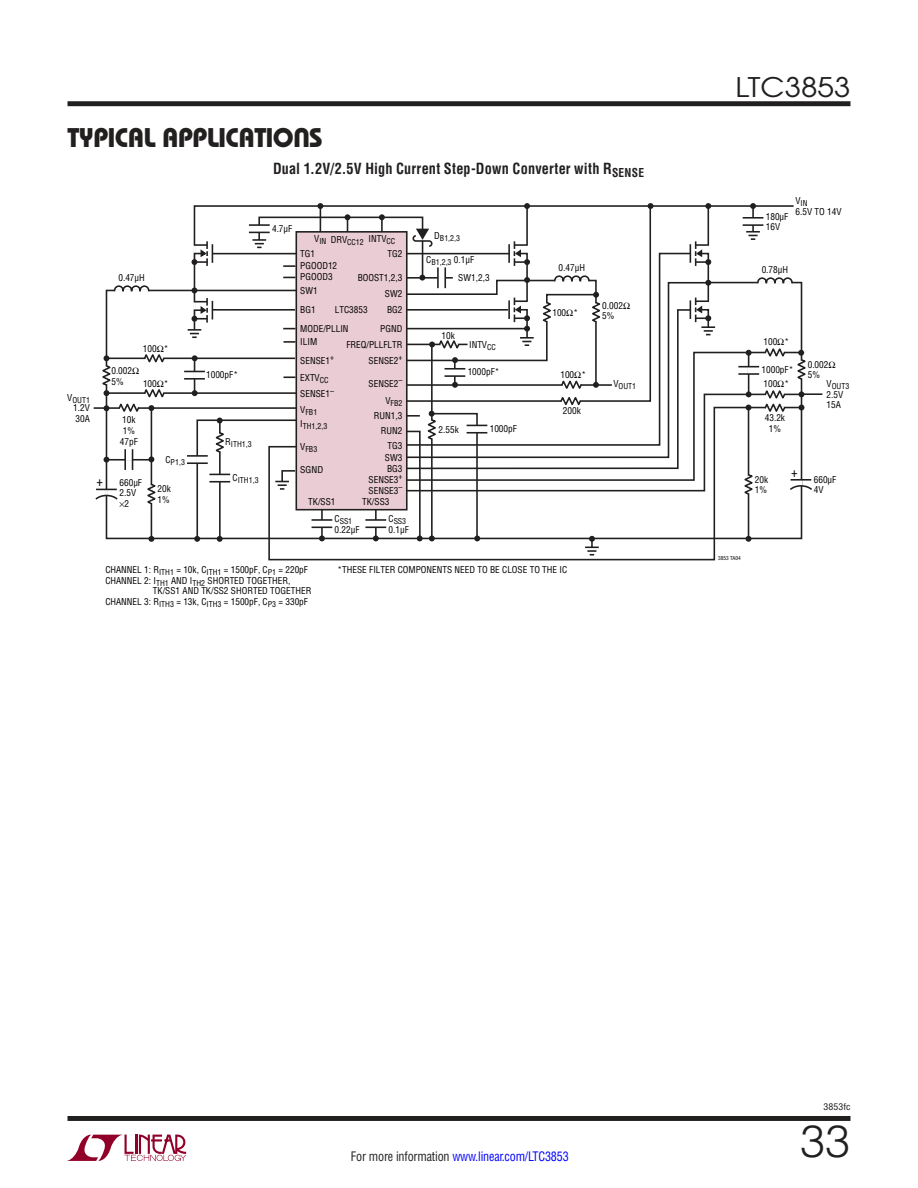
<style>
.page{position:relative;width:918px;height:1188px;background:#fff}
.page>*{position:absolute;margin:0;border:0;box-sizing:border-box;transform-origin:0 0}
.t1{font:300 45px "Helvetica";color:#221f1f}
.t2{font:27px "Linear Bauhaus";letter-spacing:-.02em;color:#221f1f}
.t3{font:27px "Avant Garde";color:#221f1f;scale:1.1 1}
.t4{font:700 15px "Linear Helv Cond";letter-spacing:.015em;color:#221f1f;scale:.95 1}
.t5{font:13.2px "Linear Helv Cond";color:#000}
.t6{font:12.75px "Linear Helv Cond";letter-spacing:-.01em;color:#00f;scale:.95 1}
.t7{font:9.3px/10.6px "Linear Helv Cond";color:#000}
.t8{font:9.3px "Linear Helv Cond";color:#000;scale:1.04 1}
.t9{font:9px "Linear Helv Cond";color:#221f1f;scale:1.1 1}
.t10{font:7.95px "Linear Helv Cond";color:#000}
.t11{font:5.25px "Linear Helv Cond";color:#000}
.s1{color:#221f1f}
</style>
<div class="page">
<svg style="left:67px;top:1135px;width:119px;height:26px"></svg>
<div style="left:68px;top:1116px;width:783px;height:5px;background:#221f1f"></div>
<div style="left:68px;top:101px;width:783px;height:5px;background:#221f1f"></div>
<svg style="left:105px;top:289px;width:79px;height:251px"></svg>
<hr style="left:108px;top:358px;width:187px;height:1px;background:#221f1f">
<hr style="left:109px;top:392px;width:187px;height:2px;background:#221f1f">
<hr style="left:108px;top:407px;width:188px;height:2px;background:#221f1f">
<hr style="left:151px;top:408px;width:1px;height:131px;background:#221f1f">
<svg style="left:268px;top:556px;width:448px;height:5px"></svg>
<svg style="left:144px;top:482px;width:15px;height:24px"></svg>
<svg style="left:104px;top:457px;width:5px;height:6px"></svg>
<svg style="left:148px;top:456px;width:6px;height:6px"></svg>
<svg style="left:148px;top:536px;width:6px;height:6px"></svg>
<hr style="left:124px;top:449px;width:2px;height:21px;background:#221f1f">
<svg style="left:125px;top:449px;width:8px;height:21px"></svg>
<svg style="left:94px;top:351px;width:72px;height:64px"></svg>
<svg style="left:113px;top:285px;width:37px;height:8px"></svg>
<svg style="left:184px;top:203px;width:638px;height:353px"></svg>
<hr style="left:738px;top:373px;width:21px;height:2px;background:#221f1f">
<svg style="left:95px;top:489px;width:29px;height:18px"></svg>
<h2 class="t2" style="left:68px;top:122px;width:257px">TYPICAL APPLICATIONS</h2>
<h3 class="t4" style="left:273px;top:163px;width:392px">Dual 1.2V/2.5V High Current Step-Down Converter with R<sub>SENSE</sub></h3>
<p class="t7" style="left:272px;top:224px;width:22px">4.7µF</p>
<p class="t7" style="left:314px;top:234px;width:83px">V<sub>IN</sub> DRV<sub>CC12</sub> INTV<sub>CC</sub></p>
<p class="t10" style="left:434px;top:235px;width:27px"><sup>D</sup>B1,2,3</p>
<h2 class="t3" style="left:736px;top:72px;width:106px">LTC3853</h2>
<p class="t10" style="left:795px;top:200px;width:14px"><sup>V</sup>IN</p>
<p class="t7" style="left:795px;top:207px;width:48px">6.5V TO 14V</p>
<p class="t7" style="left:766px;top:212px;width:24px">180µF<br>16V</p>
<p class="t7" style="left:118px;top:273px;width:28px">0.47µH</p>
<p class="t10" style="left:67px;top:397px;width:24px"><sup>V</sup>OUT1</p>
<p class="t7" style="left:73px;top:403px;width:18px">1.2V<br>30A</p>
<p class="t7" style="left:143px;top:344px;width:27px">100Ω*</p>
<p class="t7" style="left:143px;top:379px;width:27px">100Ω*</p>
<p class="t7" style="left:111px;top:366px;width:29px">0.002Ω<br>5%</p>
<p class="t7" style="left:122px;top:415px;width:15px">10k<br>1%</p>
<p class="t7" style="left:206px;top:370px;width:33px">1000pF*</p>
<p class="t7" style="left:300px;top:249px;width:16px">TG1</p>
<p class="t7" style="left:388px;top:249px;width:16px">TG2</p>
<p class="t7" style="left:358px;top:273px;width:46px">BOOST1,2,3</p>
<p class="t7" style="left:300px;top:286px;width:19px">SW1</p>
<p class="t7" style="left:385px;top:289px;width:19px">SW2</p>
<p class="t7" style="left:300px;top:305px;width:17px">BG1</p>
<p class="t7" style="left:387px;top:305px;width:17px">BG2</p>
<p class="t7" style="left:300px;top:261px;width:39px">PGOOD12</p>
<p class="t7" style="left:300px;top:272px;width:34px">PGOOD3</p>
<p class="t7" style="left:300px;top:300px;width:69px;line-height:19.5px;text-indent:35px">LTC3853<br>MODE/PLLIN</p>
<p class="t7" style="left:380px;top:324px;width:24px">PGND</p>
<p class="t7" style="left:300px;top:337px;width:18px">ILIM</p>
<p class="t7" style="left:346px;top:340px;width:58px">FREQ/PLLFLTR</p>
<p class="t7" style="left:300px;top:352px;width:35px;line-height:17.2px">SENSE1<sup>+<br></sup>EXTV<sub>CC</sub></p>
<p class="t7" style="left:369px;top:356px;width:35px">SENSE2<sup>+</sup></p>
<p class="t7" style="left:300px;top:389px;width:35px">SENSE1<sup>–</sup></p>
<p class="t7" style="left:369px;top:379px;width:35px">SENSE2<sup>–</sup></p>
<p class="t10" style="left:385px;top:400px;width:19px"><sup>V</sup>FB2</p>
<p class="t10" style="left:300px;top:409px;width:19px"><sup>V</sup>FB1</p>
<p class="t7" style="left:374px;top:411px;width:30px">RUN1,3</p>
<p class="t10" style="left:300px;top:423px;width:29px"><sup>I</sup>TH1,2,3</p>
<p class="t7" style="left:381px;top:426px;width:23px">RUN2</p>
<p class="t7" style="left:458px;top:252px;width:33px;line-height:17.7px;text-indent:-32px">C<sub>B1,2,3</sub> 0.1µF<br>SW1,2,3</p>
<p class="t7" style="left:442px;top:331px;width:15px">10k</p>
<p class="t7" style="left:469px;top:340px;width:28px">INTV<sub>CC</sub></p>
<p class="t7" style="left:559px;top:263px;width:28px">0.47µH</p>
<p class="t7" style="left:552px;top:308px;width:27px">100Ω*</p>
<p class="t7" style="left:602px;top:301px;width:29px">0.002Ω<br>5%</p>
<p class="t7" style="left:762px;top:265px;width:28px">0.78µH</p>
<p class="t7" style="left:763px;top:337px;width:27px">100Ω*</p>
<p class="t7" style="left:439px;top:425px;width:22px">2.55k</p>
<p class="t7" style="left:468px;top:367px;width:33px">1000pF*</p>
<p class="t7" style="left:761px;top:365px;width:33px">1000pF*</p>
<p class="t7" style="left:560px;top:370px;width:27px">100Ω*</p>
<p class="t7" style="left:563px;top:406px;width:19px">200k</p>
<p class="t7" style="left:763px;top:379px;width:27px">100Ω*</p>
<p class="t10" style="left:613px;top:383px;width:24px"><sup>V</sup>OUT1</p>
<p class="t7" style="left:765px;top:413px;width:22px;text-align:center">43.2k<br>1%</p>
<p class="t7" style="left:490px;top:424px;width:29px">1000pF</p>
<p class="t7" style="left:808px;top:360px;width:29px">0.002Ω<br>5%</p>
<p class="t10" style="left:827px;top:383px;width:24px"><sup>V</sup>OUT3</p>
<p class="t7" style="left:827px;top:390px;width:18px">2.5V<br>15A</p>
<p class="t10" style="left:225px;top:441px;width:28px"><sup>R</sup>ITH1,3</p>
<p class="t7" style="left:120px;top:437px;width:19px">47pF</p>
<p class="t7" style="left:388px;top:441px;width:16px">TG3</p>
<p class="t7" style="left:387px;top:464px;width:17px">BG3</p>
<p class="t10" style="left:300px;top:446px;width:19px"><sup>V</sup>FB3</p>
<p class="t7" style="left:385px;top:453px;width:19px">SW3</p>
<p class="t10" style="left:166px;top:459px;width:21px"><sup>C</sup>P1,3</p>
<p class="t8" style="left:300px;top:466px;width:24px">SGND</p>
<h3 class="t5" style="left:791px;top:466px;width:8px">+</h3>
<p class="t10" style="left:233px;top:477px;width:28px"><sup>C</sup>ITH1,3</p>
<p class="t7" style="left:369px;top:475px;width:35px">SENSE3<sup>+</sup></p>
<h3 class="t5" style="left:97px;top:476px;width:8px">+</h3>
<p class="t7" style="left:814px;top:475px;width:24px">660µF<br>4V</p>
<p class="t7" style="left:755px;top:475px;width:15px">20k<br>1%</p>
<p class="t7" style="left:119px;top:478px;width:24px">660µF</p>
<p class="t7" style="left:119px;top:488px;width:18px">2.5V</p>
<p class="t7" style="left:125px;top:499px;width:6px">2</p>
<p class="t7" style="left:158px;top:484px;width:15px">20k<br>1%</p>
<p class="t7" style="left:369px;top:486px;width:35px">SENSE3<sup>–</sup></p>
<p class="t7" style="left:308px;top:497px;width:29px">TK/SS1</p>
<p class="t7" style="left:362px;top:497px;width:29px">TK/SS3</p>
<p class="t7" style="left:105px;top:565px;width:204px">CHANNEL 1: R<sub>ITH1</sub> = 10k, C<sub>ITH1</sub> = 1500pF, C<sub>P1</sub> = 220pF</p>
<p class="t7" style="left:105px;top:576px;width:186px">CHANNEL 2: I<sub>TH1</sub> AND I<sub>TH2</sub> SHORTED TOGETHER,</p>
<p class="t7" style="left:153px;top:586px;width:160px">TK/SS1 AND TK/SS2 SHORTED TOGETHER</p>
<p class="t7" style="left:105px;top:597px;width:204px">CHANNEL 3: R<sub>ITH3</sub> = 13k, C<sub>ITH3</sub> = 1500pF, C<sub>P3</sub> = 330pF</p>
<p class="t10" style="left:335px;top:518px;width:19px"><sup>C</sup>SS1</p>
<p class="t7" style="left:335px;top:525px;width:26px">0.22µF</p>
<p class="t10" style="left:389px;top:518px;width:19px"><sup>C</sup>SS3</p>
<p class="t7" style="left:389px;top:525px;width:22px">0.1µF</p>
<p class="t7" style="left:338px;top:565px;width:231px">*THESE FILTER COMPONENTS NEED TO BE CLOSE TO THE IC</p>
<p class="t11" style="left:718px;top:556px;width:24px">3853 TA04</p>
<h3 class="t6" style="left:351px;top:1151px;width:231px"><span class="s1">For more information</span> www.linear.com/LTC3853</h3>
<p class="t9" style="left:824px;top:1102px;width:26px">3853fc</p>
<h1 class="t1" style="left:800px;top:1115px;width:52px">33</h1>
</div>
